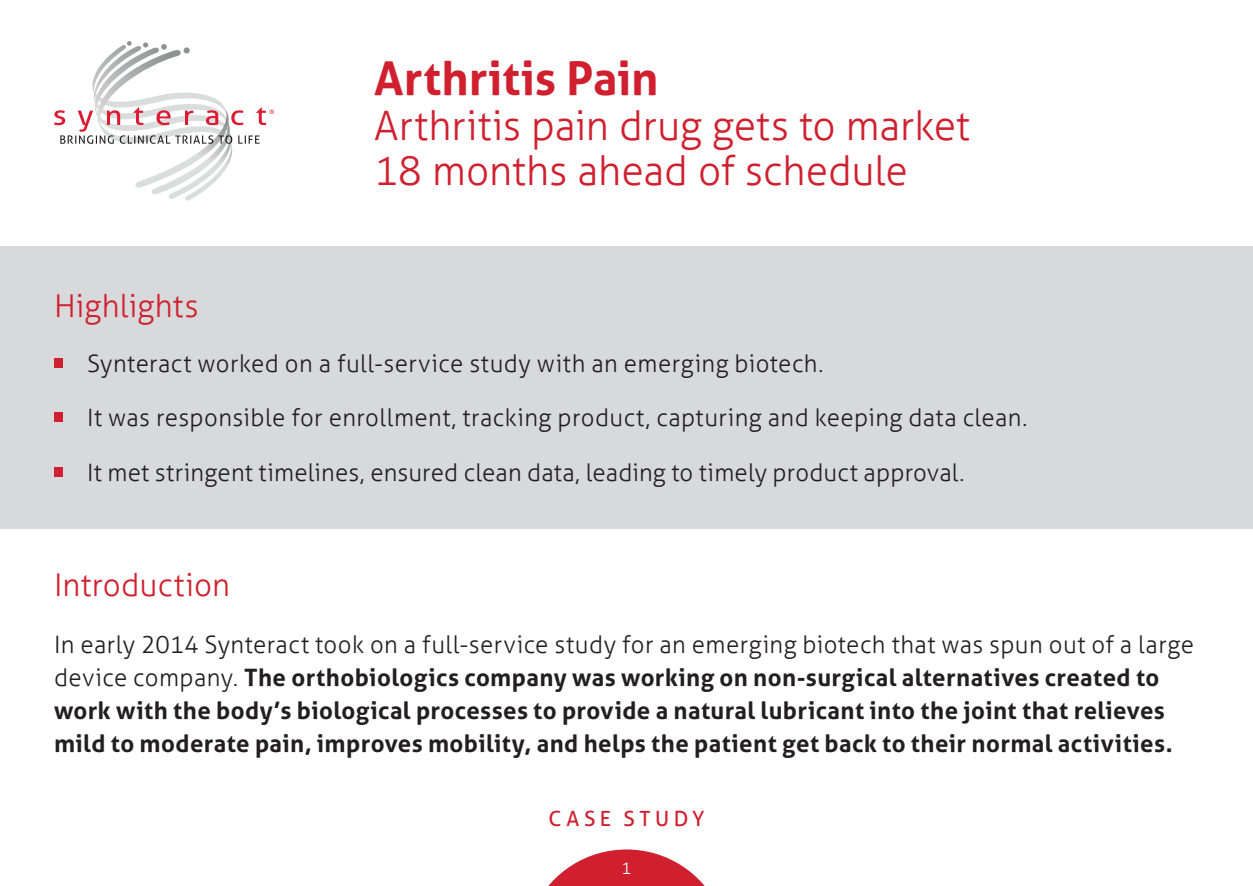
<style>
.page{position:relative;width:1253px;height:886px;background:#fff}
.page>*{position:absolute;margin:0;border:0;box-sizing:border-box;transform-origin:0 0}
.t1{font:700 46.5px "Aller";color:#d0202f}
.t2{font:300 40.5px/45px "Aller";color:#d0202f}
.t3{font:300 31.5px "Aller";letter-spacing:.005em;color:#d0202f}
.t4{font:700 24px/33px "Aller";letter-spacing:.015em;color:#231f20}
.t5{font:300 24px "Aller";letter-spacing:.015em;color:#231f20}
.t6{font:21px "Aller";letter-spacing:.215em;color:#d0202f}
.t7{font:300 16.5px "Aller";color:#fff}
.s1{font-weight:300}
</style>
<div class="page">
<svg style="left:548px;top:849px;width:157px;height:37px"></svg>
<svg style="left:54px;top:41px;width:220px;height:160px"></svg>
<div style="left:0;top:246px;width:1253px;height:282px;background:#d8d9db"></div>
<div style="left:54px;top:358px;width:9px;height:9px;background:#d0202f"></div>
<div style="left:54px;top:412px;width:9px;height:10px;background:#d0202f"></div>
<div style="left:54px;top:467px;width:9px;height:9px;background:#d0202f"></div>
<h1 class="t1" style="left:374px;top:50px;width:286px">Arthritis Pain</h1>
<h2 class="t2" style="left:374px;top:103px;width:597px">Arthritis pain drug gets to market<br>18 months ahead of schedule</h2>
<h3 class="t3" style="left:54px;top:287px;width:146px">Highlights</h3>
<p class="t5" style="left:87px;top:349px;width:738px">Synteract worked on a full-service study with an emerging biotech.</p>
<p class="t5" style="left:87px;top:403px;width:942px">It was responsible for enrollment, tracking product, capturing and keeping data clean.</p>
<p class="t5" style="left:87px;top:458px;width:879px">It met stringent timelines, ensured clean data, leading to timely product approval.</p>
<h3 class="t3" style="left:54px;top:565px;width:178px">Introduction</h3>
<p class="t4" style="left:54px;top:628px;width:1141px"><span class="s1">In early 2014 Synteract took on a full-service study for an emerging biotech that was spun out of a large device company.</span> The orthobiologics company was working on non-surgical alternatives created to work with the body’s biological processes to provide a natural lubricant into the joint that relieves mild to moderate pain, improves mobility, and helps the patient get back to their normal activities.</p>
<p class="t6" style="left:548px;top:805px;width:157px">CASE STUDY</p>
<p class="t7" style="left:622px;top:858px;width:11px">1</p>
</div>
